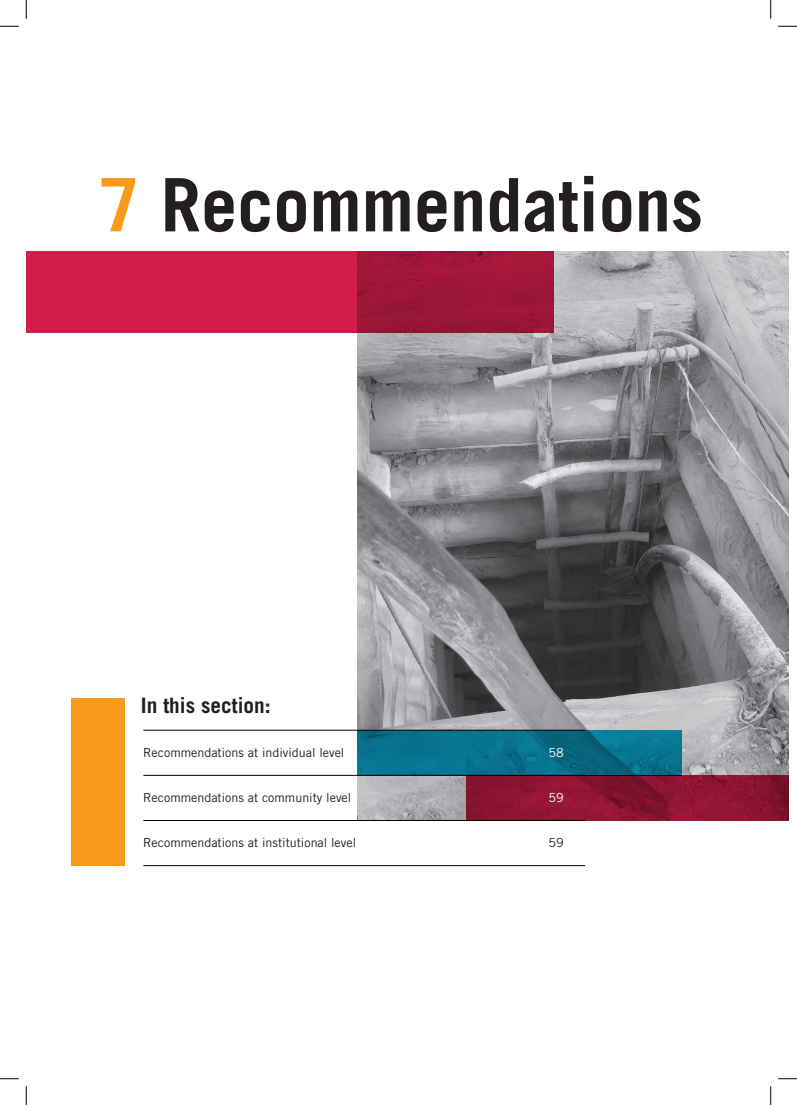
<style>
.page{position:relative;width:797px;height:1105px;background:#fff}
.page>*{position:absolute;margin:0;border:0;box-sizing:border-box;transform-origin:0 0}
.Chapter_heading{font:700 73.75px "Trade Gothic LT Std";color:#231f20}
.t1{font:700 21.25px "Trade Gothic LT Std";color:#231f20}
.t2{font:12.5px "Trade Gothic LT Std";color:#231f20}
.t3{font:12.5px "Trade Gothic LT Std";color:#fff}
.s1{color:#f89a1c}
</style>
<div class="page">
<img style="left:358px;top:251px;width:430px;height:569px">
<div style="left:72px;top:698px;width:53px;height:168px;background:#f89a1c"></div>
<svg style="left:466px;top:775px;width:322px;height:45px;background:#8a1331"></svg>
<svg style="left:358px;top:730px;width:324px;height:45px;background:#07708b"></svg>
<svg style="left:26px;top:251px;width:528px;height:81px;background:#bd1b42"></svg>
<hr style="left:143px;top:775px;width:442px;height:1px;background:#040503">
<hr style="left:143px;top:730px;width:442px;height:1px;background:#040503">
<hr style="left:143px;top:820px;width:442px;height:1px;background:#040503">
<hr style="left:143px;top:865px;width:442px;height:1px;background:#040503">
<svg style="left:0;top:25px;width:19px;height:2px"></svg>
<svg style="left:778px;top:25px;width:19px;height:2px"></svg>
<svg style="left:0;top:1078px;width:19px;height:1px"></svg>
<svg style="left:778px;top:1078px;width:19px;height:1px"></svg>
<svg style="left:25px;top:0;width:2px;height:19px"></svg>
<svg style="left:25px;top:1086px;width:2px;height:19px"></svg>
<svg style="left:770px;top:0;width:1px;height:19px"></svg>
<svg style="left:770px;top:1086px;width:1px;height:19px"></svg>
<p class="Chapter_heading" style="left:99px;top:160px;width:605px"><span class="s1">7</span> Recommendations</p>
<p class="t1" style="left:141px;top:692px;width:131px">In this section:</p>
<p class="t2" style="left:143px;top:745px;width:203px">Recommendations at individual level</p>
<p class="t3" style="left:548px;top:745px;width:17px">58</p>
<p class="t2" style="left:143px;top:790px;width:209px">Recommendations at community level</p>
<p class="t3" style="left:548px;top:790px;width:17px">59</p>
<p class="t2" style="left:143px;top:835px;width:214px">Recommendations at institutional level</p>
<p class="t2" style="left:548px;top:835px;width:17px">59</p>
</div>
